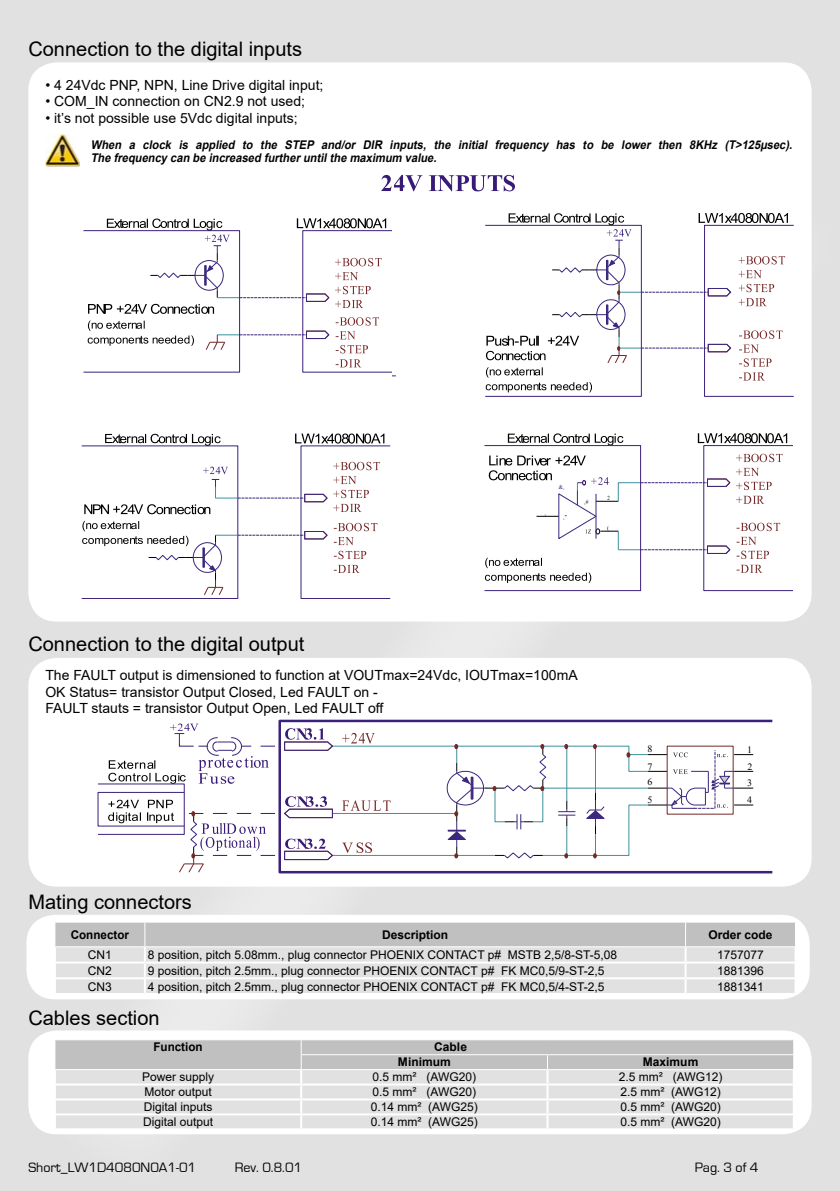
<style>
.page{position:relative;width:840px;height:1191px;background:#fff}
.page>*{position:absolute;margin:0;border:0;box-sizing:border-box;transform-origin:0 0}
.t1{font:20px "Arial";color:#000}
.t2{font:14px/16.8px "Arial";color:#000}
.t3{font:14px "Eurostile";color:#000}
.t4{font:12px "Arial";color:#000}
.t5{font:italic 700 12px/13px "Arial";color:#000;scale:.93 1}
.t6{font:700 12px/15px "Arial";color:#000}
.t7{font:9.6px "Times New Roman";color:#000}
.t8{font:6px "Times New Roman";color:#000;scale:.9 1}
.t9{font:6px "Times New Roman";color:#381a77;scale:.9 1}
</style>
<div class="page">
<div style="left:0;top:0;width:839px;height:1191px;background:#e1e1e1"></div>
<div style="left:28px;top:62px;width:783px;height:559px;background:#fff"></div>
<img style="left:45px;top:135px;width:34px;height:31px">
<div style="left:28px;top:658px;width:783px;height:228px;background:#fff"></div>
<svg style="left:277px;top:719px;width:496px;height:154px;background:#dad6e6"></svg>
<svg style="left:283px;top:728px;width:470px;height:132px;background:#f3f3f5"></svg>
<svg style="left:98px;top:723px;width:178px;height:150px;background:#edebf0"></svg>
<svg style="left:26px;top:914px;width:783px;height:85px;background:#fbfbfb"></svg>
<hr style="left:54px;top:993px;width:91px;height:2px;background:#fff">
<hr style="left:145px;top:993px;width:540px;height:2px;background:#fff">
<hr style="left:685px;top:993px;width:111px;height:2px;background:#fff">
<hr style="left:54px;top:921px;width:91px;height:1px;background:#fff">
<hr style="left:145px;top:921px;width:540px;height:1px;background:#fff">
<hr style="left:685px;top:921px;width:110px;height:1px;background:#fff">
<svg style="left:54px;top:922px;width:742px;height:71px"></svg>
<hr style="left:54px;top:946px;width:91px;height:1px;background:#fff">
<hr style="left:145px;top:946px;width:540px;height:1px;background:#fff">
<hr style="left:685px;top:946px;width:110px;height:1px;background:#fff">
<svg style="left:28px;top:1030px;width:783px;height:104px;background:#fcfcfc"></svg>
<hr style="left:54px;top:1128px;width:247px;height:2px;background:#fff">
<hr style="left:301px;top:1128px;width:246px;height:2px;background:#fff">
<hr style="left:547px;top:1128px;width:247px;height:2px;background:#fff">
<svg style="left:54px;top:1039px;width:740px;height:89px"></svg>
<hr style="left:54px;top:1069px;width:247px;height:1px;background:#fff">
<hr style="left:301px;top:1069px;width:246px;height:1px;background:#fff">
<hr style="left:547px;top:1069px;width:246px;height:1px;background:#fff">
<svg style="left:381px;top:175px;width:133px;height:16px;background:#bab0d0"></svg>
<svg style="left:81px;top:433px;width:310px;height:166px;background:#f0eff1"></svg>
<svg style="left:83px;top:218px;width:313px;height:158px;background:#f0eef0"></svg>
<svg style="left:484px;top:213px;width:309px;height:184px;background:#f0eff1"></svg>
<svg style="left:483px;top:433px;width:310px;height:158px;background:#efeef0"></svg>
<h1 class="t1" style="left:28px;top:35px;width:275px">Connection to the digital inputs</h1>
<p class="t2" style="left:45px;top:76px;width:279px">• 4 24Vdc PNP, NPN, Line Drive digital input;</p>
<p class="t2" style="left:45px;top:93px;width:261px">• COM_IN connection on CN2.9 not used;</p>
<p class="t2" style="left:45px;top:110px;width:254px">• it’s not possible use 5Vdc digital inputs;</p>
<p class="t5" style="left:91px;top:138px;width:758px">When a clock is applied to the STEP and/or DIR inputs, the initial frequency has to be lower then 8KHz (T&gt;125µsec).<br>The frequency can be increased furtheruntilthe maximum value.</p>
<p class="t8" style="left:544px;top:509px;width:3px">,</p>
<p class="t9" style="left:558px;top:483px;width:8px">&amp;,</p>
<p class="t8" style="left:563px;top:512px;width:6px">,"</p>
<p class="t8" style="left:583px;top:498px;width:6px">,#</p>
<p class="t8" style="left:606px;top:524px;width:3px">(</p>
<h1 class="t1" style="left:28px;top:630px;width:277px">Connection to the digital output</h1>
<p class="t2" style="left:45px;top:666px;width:533px">The FAULT output is dimensioned to function at VOUTmax=24Vdc, IOUTmax=100mA<br>OK Status= transistor Output Closed, Led FAULT on -<br>FAULT stauts = transistor Output Open, Led FAULT off</p>
<p class="t7" style="left:647px;top:742px;width:6px">8</p>
<p class="t7" style="left:746px;top:743px;width:6px">1</p>
<p class="t7" style="left:647px;top:775px;width:6px">6</p>
<p class="t7" style="left:747px;top:760px;width:6px">2</p>
<p class="t7" style="left:746px;top:793px;width:6px">4</p>
<p class="t7" style="left:647px;top:760px;width:6px">7</p>
<p class="t7" style="left:647px;top:793px;width:6px">5</p>
<p class="t7" style="left:746px;top:776px;width:6px">3</p>
<h1 class="t1" style="left:28px;top:888px;width:165px">Mating connectors</h1>
<p class="t6" style="left:71px;top:927px;width:60px">Connector</p>
<p class="t6" style="left:382px;top:927px;width:68px">Description</p>
<p class="t6" style="left:708px;top:927px;width:66px">Order code</p>
<p class="t4" style="left:88px;top:946px;width:25px">CN1</p>
<p class="t4" style="left:148px;top:946px;width:471px">8 position, pitch 5.08mm., plug connector PHOENIX CONTACT p# MSTB 2,5/8-ST-5,08</p>
<p class="t4" style="left:716px;top:946px;width:48px">1757077</p>
<p class="t4" style="left:88px;top:962px;width:25px">CN2</p>
<p class="t4" style="left:148px;top:962px;width:458px">9 position, pitch 2.5mm., plug connector PHOENIX CONTACT p# FK MC0,5/9-ST-2,5</p>
<p class="t4" style="left:716px;top:962px;width:48px">1881396</p>
<p class="t4" style="left:88px;top:978px;width:25px">CN3</p>
<p class="t4" style="left:148px;top:978px;width:458px">4 position, pitch 2.5mm., plug connector PHOENIX CONTACT p# FK MC0,5/4-ST-2,5</p>
<p class="t4" style="left:716px;top:978px;width:48px">1881341</p>
<h1 class="t1" style="left:28px;top:1004px;width:133px">Cables section</h1>
<p class="t6" style="left:153px;top:1039px;width:51px">Function</p>
<p class="t6" style="left:398px;top:1039px;width:70px;text-indent:36px">Cable<br>Minimum</p>
<p class="t6" style="left:642px;top:1054px;width:57px">Maximum</p>
<p class="t4" style="left:142px;top:1069px;width:74px">Power supply</p>
<p class="t4" style="left:372px;top:1069px;width:105px">0.5 mm² (AWG20)</p>
<p class="t4" style="left:618px;top:1069px;width:105px">2.5 mm² (AWG12)</p>
<p class="t4" style="left:144px;top:1084px;width:69px">Motor output</p>
<p class="t4" style="left:372px;top:1084px;width:105px">0.5 mm² (AWG20)</p>
<p class="t4" style="left:620px;top:1084px;width:102px">2.5 mm² (AWG12)</p>
<p class="t4" style="left:144px;top:1098px;width:70px">Digital inputs</p>
<p class="t4" style="left:370px;top:1098px;width:108px">0.14 mm² (AWG25)</p>
<p class="t4" style="left:620px;top:1098px;width:102px">0.5 mm² (AWG20)</p>
<p class="t4" style="left:143px;top:1113px;width:72px">Digital output</p>
<p class="t4" style="left:370px;top:1113px;width:108px">0.14 mm² (AWG25)</p>
<p class="t4" style="left:620px;top:1113px;width:102px">0.5 mm² (AWG20)</p>
<p class="t3" style="left:28px;top:1159px;width:169px">Short_LW1D4080N0A1-01</p>
<p class="t3" style="left:234px;top:1159px;width:69px">Rev. 0.8.01</p>
<p class="t3" style="left:694px;top:1159px;width:65px">Pag. 3 of 4</p>
</div>
